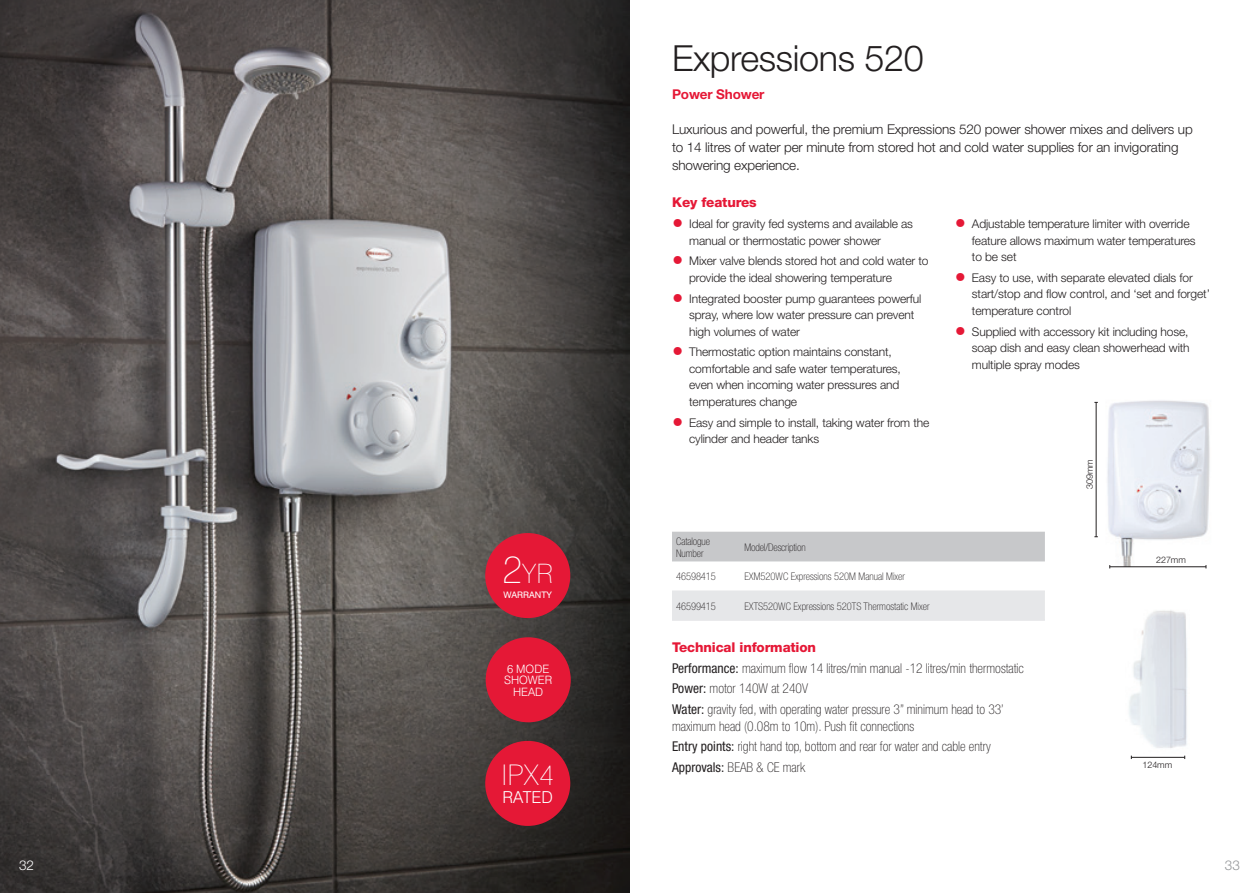
<style>
.page{position:relative;width:1259px;height:893px;background:#fff}
.page>*{position:absolute;margin:0;border:0;box-sizing:border-box;transform-origin:0 0}
.t1{font:300 36px "Helvetica Neue LT";letter-spacing:-.01em;color:#231f20}
.t2{font:100 28.5px "Swiss 721 BT";color:#fff}
.t3{font:100 26.85px "Swiss 721 BT";color:#fff}
.t4{font:300 16.5px "Swiss 721 BT";color:#fff}
.t5{font:100 condensed 13.5px/16.5px "Helvetica Neue LT";color:#231f20}
.t6{font:300 13.5px/18px "Helvetica Neue LT";letter-spacing:-.01em;color:#231f20}
.t7{font:800 13.5px "Helvetica Neue LT";letter-spacing:-.01em;color:#e51836}
.t8{font:700 13.5px "Helvetica Neue LT";letter-spacing:-.01em;color:#e51836}
.t9{font:300 13.5px "Helvetica Neue LT";color:#fff}
.t10{font:300 13.5px "Helvetica Neue LT";color:#939598}
.t11{font:300 12px/16.5px "Helvetica Neue LT";letter-spacing:-.01em;color:#231f20}
.t12{font:300 11.55px/11.6px "Swiss 721 BT";color:#fff;text-align:center}
.t13{font:100 condensed 10.5px/12px "Helvetica Neue LT";color:#231f20}
.t14{font:300 9px "Helvetica Neue LT";letter-spacing:-.01em;color:#231f20}
.t15{font:9px "Swiss 721 BT";color:#fff}
.s1{font-weight:400;font-size:22.5px;color:#e51836}
.s2{font-size:38.25px}
.s3{font-weight:400}
</style>
<div class="page">
<img style="left:1097px;top:400px;width:113px;height:166px">
<img style="left:0;top:0;width:629px;height:893px">
<div style="left:672px;top:532px;width:373px;height:29px;background:#c7c8ca"></div>
<div style="left:672px;top:592px;width:373px;height:27px;background:#e6e7e9"></div>
<hr style="left:672px;top:590px;width:68px;height:2px;background:#e6e7e9">
<hr style="left:740px;top:590px;width:305px;height:2px;background:#e6e7e9">
<hr style="left:672px;top:619px;width:68px;height:2px;background:#e6e7e9">
<hr style="left:740px;top:619px;width:305px;height:2px;background:#e6e7e9">
<hr style="left:1095px;top:402px;width:1px;height:135px;background:#231f20">
<hr style="left:1109px;top:566px;width:97px;height:1px;background:#231f20">
<hr style="left:1131px;top:757px;width:53px;height:1px;background:#231f20">
<img style="left:1129px;top:610px;width:58px;height:138px">
<div style="left:485px;top:741px;width:85px;height:85px;background:#e51836;border-radius:50%"></div>
<div style="left:485px;top:533px;width:85px;height:85px;background:#e51836;border-radius:50%"></div>
<div style="left:486px;top:637px;width:85px;height:85px;background:#e51836;border-radius:50%"></div>
<p class="t1" style="left:672px;top:36px;width:253px">Expressions 520</p>
<p class="t8" style="left:672px;top:85px;width:94px">Power Shower</p>
<p class="t6" style="left:672px;top:120px;width:522px">Luxurious and powerful, the premium Expressions 520 power shower mixes and delivers up to 14 litres of water per minute from stored hot and cold water supplies for an invigorating showering experience.</p>
<p class="t7" style="left:672px;top:195px;width:86px">Key features</p>
<p class="t11" style="left:689px;top:215px;width:225px;text-indent:-17px"><span class="s1">•</span> Ideal for gravity fed systems and available as manual or thermostatic power shower</p>
<p class="t11" style="left:689px;top:253px;width:241px;text-indent:-17px"><span class="s1">•</span> Mixer valve blends stored hot and cold water to provide the ideal showering temperature</p>
<p class="t11" style="left:689px;top:290px;width:234px;text-indent:-17px"><span class="s1">•</span> Integrated booster pump guarantees powerful spray, where low water pressure can prevent high volumes of water</p>
<p class="t11" style="left:689px;top:344px;width:213px;text-indent:-17px"><span class="s1">•</span> Thermostatic option maintains constant, comfortable and safe water temperatures, even when incoming water pressures and temperatures change</p>
<p class="t11" style="left:689px;top:414px;width:242px;text-indent:-17px"><span class="s1">•</span> Easy and simple to install, taking water from the cylinder and header tanks</p>
<p class="t11" style="left:972px;top:215px;width:225px;text-indent:-17px"><span class="s1">•</span> Adjustable temperature limiter with override feature allows maximum water temperatures to be set</p>
<p class="t11" style="left:972px;top:269px;width:239px;text-indent:-17px"><span class="s1">•</span> Easy to use, with separate elevated dials for start/stop and flow control, and ‘set and forget’ temperature control</p>
<p class="t11" style="left:972px;top:323px;width:219px;text-align:justify;text-indent:-17px"><span class="s1">•</span> Supplied with accessory kit including hose, soap dish and easy clean showerhead with multiple spray modes</p>
<p class="t3" style="left:502px;top:557px;width:52px"><span class="s2">2</span>yr</p>
<p class="t15" style="left:503px;top:589px;width:50px">WARRANTY</p>
<p class="t12" style="left:504px;top:663px;width:50px">6 MODE<br>SHOWER<br>HEAD</p>
<p class="t2" style="left:501px;top:758px;width:54px">IPX4</p>
<p class="t4" style="left:502px;top:787px;width:52px">RATED</p>
<p class="t13" style="left:676px;top:535px;width:35px">Catalogue<br>Number</p>
<p class="t13" style="left:744px;top:541px;width:63px">Model/Description</p>
<p class="t13" style="left:676px;top:571px;width:41px">46598415</p>
<p class="t13" style="left:744px;top:571px;width:162px">EXM520WC Expressions 520M Manual Mixer</p>
<p class="t13" style="left:676px;top:600px;width:41px">46599415</p>
<p class="t13" style="left:744px;top:600px;width:187px">EXTS520WC Expressions 520TS Thermostatic Mixer</p>
<p class="t7" style="left:672px;top:639px;width:146px">Technical information</p>
<p class="t5" style="left:672px;top:660px;width:353px"><span class="s3">Performance:</span> maximum flow 14 litres/min manual -12 litres/min thermostatic</p>
<p class="t5" style="left:672px;top:680px;width:137px"><span class="s3">Power:</span> motor 140W at 240V</p>
<p class="t5" style="left:672px;top:701px;width:333px"><span class="s3">Water:</span> gravity fed, with operating water pressure 3” minimum head to 33’ maximum head (0.08m to 10m). Push fit connections</p>
<p class="t5" style="left:672px;top:738px;width:320px"><span class="s3">Entry points:</span> right hand top, bottom and rear for water and cable entry</p>
<p class="t5" style="left:672px;top:759px;width:135px"><span class="s3">Approvals:</span> BEAB &amp; CE mark</p>
<p class="t14" style="left:1084px;top:489px;width:31px;rotate:-90deg">309mm</p>
<p class="t14" style="left:1156px;top:554px;width:31px">227mm</p>
<p class="t14" style="left:1142px;top:759px;width:31px">124mm</p>
<p class="t9" style="left:19px;top:856px;width:16px">32</p>
<p class="t10" style="left:1225px;top:856px;width:16px">33</p>
</div>
